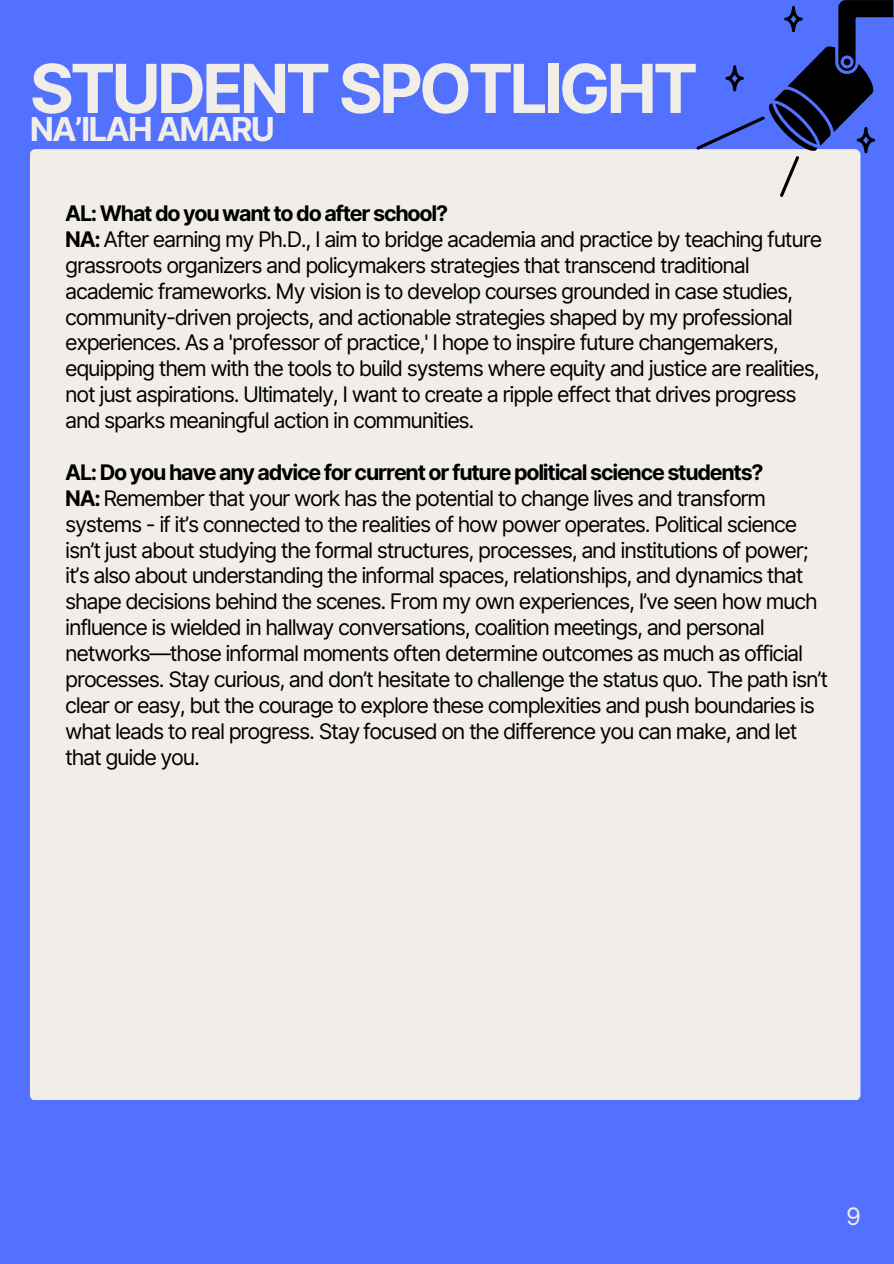
<style>
.page{position:relative;width:894px;height:1264px;background:#fff}
.page>*{position:absolute;margin:0;border:0;box-sizing:border-box;transform-origin:0 0}
.t1{font:700 67.5px "Inter";letter-spacing:-.055em;color:#f1ede9}
.t2{font:700 33px "Inter";letter-spacing:-.055em;color:#f1ede9}
.t3{font:24px "Inter";color:#f1ede9}
.t4{font:21.45px/25.8px "Inter";letter-spacing:-.055em;color:#000}
.t5{font:700 21.45px "Inter";letter-spacing:-.055em;color:#000}
.s1{font-weight:700}
</style>
<div class="page">
<div style="left:0;top:0;width:893px;height:1263px;background:#5271ff"></div>
<div style="left:30px;top:149px;width:830px;height:950px;background:#f1ede9;border-radius:6px"></div>
<svg style="left:696px;top:0;width:197px;height:197px"></svg>
<h2 class="t1" style="left:30px;top:48px;width:669px">STUDENT SPOTLIGHT</h2>
<h1 class="t2" style="left:30px;top:109px;width:246px">NA’ILAH AMARU</h1>
<p class="t5" style="left:65px;top:200px;width:384px">AL: What do you want to do after school?</p>
<p class="t4" style="left:65px;top:226px;width:758px"><span class="s1">NA:</span> After earning my Ph.D., I aim to bridge academia and practice by teaching future grassroots organizers and policymakers strategies that transcend traditional academic frameworks. My vision is to develop courses grounded in case studies, community-driven projects, and actionable strategies shaped by my professional experiences. As a 'professor of practice,' I hope to inspire future changemakers, equipping them with the tools to build systems where equity and justice are realities, not just aspirations. Ultimately, I want to create a ripple effect that drives progress and sparks meaningful action in communities.</p>
<p class="t5" style="left:65px;top:459px;width:699px">AL: Do you have any advice for current or future political science students?</p>
<p class="t4" style="left:65px;top:485px;width:764px"><span class="s1">NA:</span> Remember that your work has the potential to change lives and transform systems - if it’s connected to the realities of how power operates. Political science isn’t just about studying the formal structures, processes, and institutions of power; it’s also about understanding the informal spaces, relationships, and dynamics that shape decisions behind the scenes. From my own experiences, I’ve seen how much influence is wielded in hallway conversations, coalition meetings, and personal networks—those informal moments often determine outcomes as much as official processes. Stay curious, and don’t hesitate to challenge the status quo. The path isn’t clear or easy, but the courage to explore these complexities and push boundaries is what leads to real progress. Stay focused on the difference you can make, and let that guide you.</p>
<p class="t3" style="left:845px;top:1201px;width:16px">9</p>
</div>
